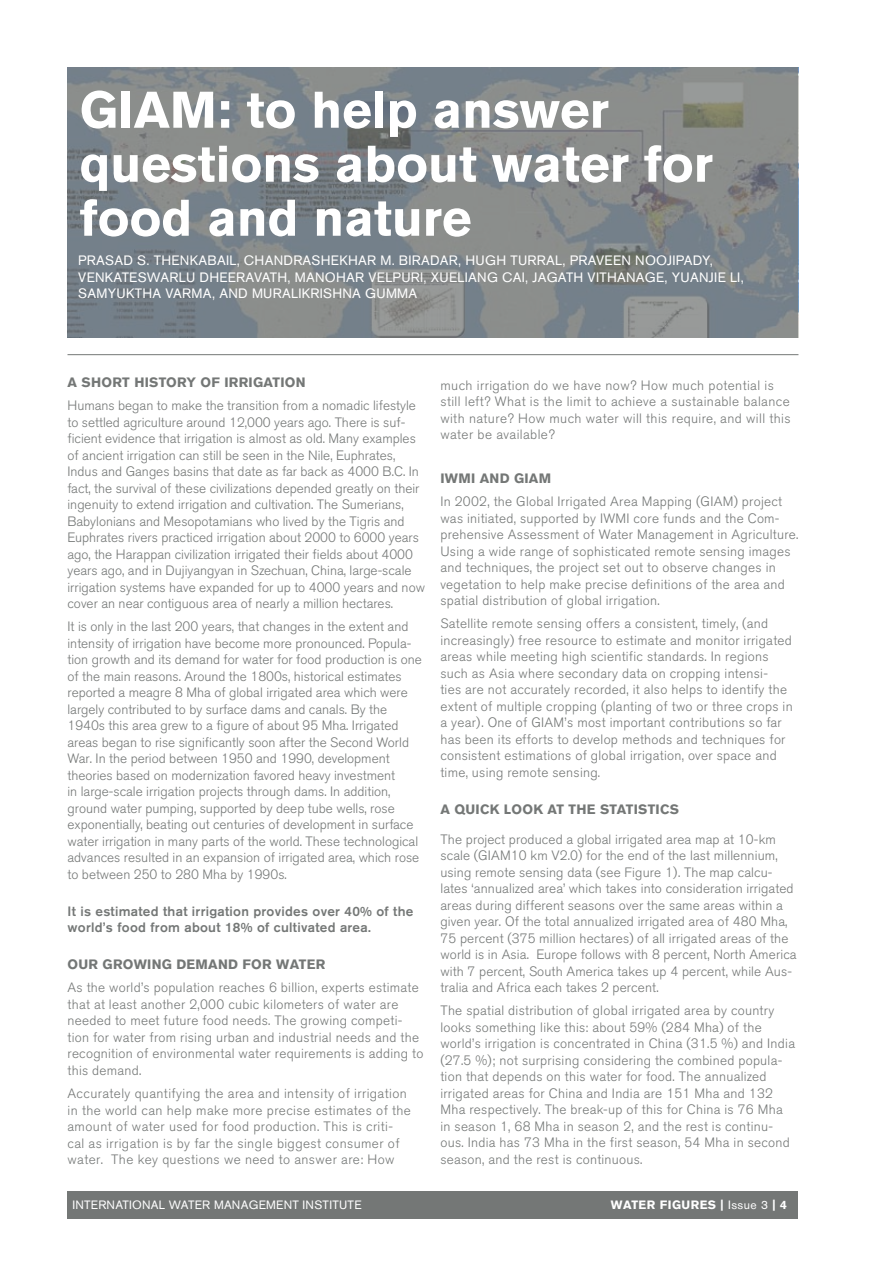
<style>
.page{position:relative;width:893px;height:1263px;background:#fff}
.page>*{position:absolute;margin:0;border:0;box-sizing:border-box;transform-origin:0 0}
.t1{font:700 51px/54px "Akzidenz Grotesk BQ";color:#fff}
.t2{font:300 13.5px/16.5px "Akzidenz Grotesk BQ";letter-spacing:.01em;color:#747776}
.t3{font:300 13.5px/16.5px "Akzidenz Grotesk BQ";letter-spacing:.03em;color:#747776}
.t4{font:13.5px "Akzidenz Grotesk BQ";letter-spacing:.02em;color:#fff}
.t5{font:500 13.5px/16.5px "Akzidenz Grotesk BQ";letter-spacing:.02em;color:#747776}
.t6{font:700 13.5px "Akzidenz Grotesk BQ";letter-spacing:.02em;color:#747776}
.t7{font:12px "Akzidenz Grotesk BQ";letter-spacing:.02em;color:#fff}
.t8{font:700 12px "Akzidenz Grotesk BQ";letter-spacing:.04em;color:#fff}
.s1{font-weight:400}
</style>
<div class="page">
<svg style="left:68px;top:68px;width:730px;height:270px;background:#7f8588"></svg>
<div style="left:68px;top:1191px;width:730px;height:27px;background:#747776"></div>
<hr style="left:68px;top:354px;width:730px;height:1px;background:#747776">
<h1 class="t1" style="left:80px;top:83px;width:635px">GIAM: to help answer questions about water for food and nature</h1>
<p class="t4" style="left:78px;top:253px;width:19px">PRASAD</p>
<p class="t4" style="left:137px;top:253px;width:34px">S. THENKABAIL</p>
<p class="t4" style="left:237px;top:253px;width:29px">, CHANDRASHEKHAR</p>
<p class="t4" style="left:380px;top:253px;width:38px">M. BIRADAR</p>
<p class="t4" style="left:458px;top:253px;width:28px">, HUGH</p>
<p class="t4" style="left:510px;top:253px;width:18px">TURRAL</p>
<p class="t4" style="left:562px;top:253px;width:26px">, PRAVEEN</p>
<p class="t4" style="left:635px;top:253px;width:46px">NOOJIPADY</p>
<p class="t4" style="left:710px;top:253px;width:5px">,</p>
<p class="t4" style="left:78px;top:269px;width:19px">VENKATESWARLU</p>
<p class="t4" style="left:200px;top:269px;width:20px">DHEERAVATH</p>
<p class="t4" style="left:288px;top:269px;width:30px">, MANOHAR</p>
<p class="t4" style="left:368px;top:269px;width:17px">VELPURI</p>
<p class="t4" style="left:424px;top:269px;width:26px">, XUELIANG</p>
<p class="t4" style="left:502px;top:269px;width:40px">CAI , JAGATH</p>
<p class="t4" style="left:588px;top:269px;width:18px">VITHANAGE</p>
<p class="t4" style="left:665px;top:269px;width:26px">, YUAN</p>
<p class="t4" style="left:709px;top:269px;width:36px">JIE LI,</p>
<p class="t4" style="left:78px;top:285px;width:20px">SAMYUKTHA</p>
<p class="t4" style="left:165px;top:285px;width:19px">VARMA</p>
<p class="t4" style="left:212px;top:285px;width:18px">, AND</p>
<p class="t4" style="left:252px;top:285px;width:21px">MURALIKRISHNA</p>
<p class="t4" style="left:365px;top:285px;width:23px">GUMMA</p>
<p class="t6" style="left:68px;top:374px;width:240px">A SHORT HISTORY OF IRRIGATION</p>
<p class="t2" style="left:68px;top:397px;width:359px">Humans began to make the transition from a nomadic lifestyle to settled agriculture around 12,000 years ago. There is suf&shy;ficient evidence that irrigation is almost as old. Many examples of ancient irrigation can still be seen in the Nile, Euphrates, Indus and Ganges basins that date as far back as 4000 B.C. In fact, the survival of these civilizations depended greatly on their ingenuity to extend irrigation and cultivation. The Sumerians, Babylonians and Mesopotamians who lived by the Tigris and Euphrates rivers practiced irrigation about 2000 to 6000 years ago, the Harappan civilization irrigated their fields about 4000 years ago, and in Dujiyangyan in Szechuan, China, large-scale irrigation systems have expanded for up to 4000 years and now cover an near contiguous area of nearly a million hectares.</p>
<p class="t2" style="left:68px;top:619px;width:356px">It is only in the last 200 years, that changes in the extent and intensity of irrigation have become more pronounced. Popula&shy;tion growth and its demand for water for food production is one of the main reasons. Around the 1800s, historical estimates reported a meagre 8 Mha of global irrigated area which were largely contributed to by surface dams and canals. By the 1940s this area grew to a figure of about 95 Mha. Irrigated areas began to rise significantly soon after the Second World War. In the period between 1950 and 1990, development theories based on modernization favored heavy investment<br>in large-scale irrigation projects through dams. In addition, ground water pumping, supported by deep tube wells, rose exponentially, beating out centuries of development in surface water irrigation in many parts of the world. These technological advances resulted in an expansion of irrigated area, which rose to between 250 to 280 Mha by 1990s.</p>
<p class="t5" style="left:68px;top:902px;width:347px">It is estimated that irrigation provides over 40% of the world’s food from about 18% of cultivated area.</p>
<p class="t6" style="left:68px;top:956px;width:259px">OUR GROWING DEMAND FOR WATER</p>
<p class="t2" style="left:68px;top:979px;width:357px">As the world’s population reaches 6 billion, experts estimate that at least another 2,000 cubic kilometers of water are needed to meet future food needs. The growing competi&shy;tion for water from rising urban and industrial needs and the recognition of environmental water requirements is adding to this demand.</p>
<p class="t3" style="left:68px;top:1085px;width:345px">Accurately quantifying the area and intensity of irrigation in the world can help make more precise estimates of the amount of water used for food production. This is criti&shy;cal as irrigation is by far the single biggest consumer of water. The key questions we need to answer are: How</p>
<p class="t7" style="left:72px;top:1198px;width:291px">INTERNATIONAL WATER MANAGEMENT INSTITUTE</p>
<p class="t3" style="left:440px;top:377px;width:352px">much irrigation do we have now? How much potential is still left? What is the limit to achieve a sustainable balance with nature? How much water will this require, and will this water be available?</p>
<p class="t6" style="left:440px;top:470px;width:112px">IWMI AND GIAM</p>
<p class="t2" style="left:440px;top:493px;width:360px">In 2002, the Global Irrigated Area Mapping (GIAM) project was initiated, supported by IWMI core funds and the Com&shy;prehensive Assessment of Water Management in Agriculture.<br>Using a wide range of sophisticated remote sensing images and techniques, the project set out to observe changes in vegetation to help make precise definitions of the area and spatial distribution of global irrigation.</p>
<p class="t2" style="left:440px;top:616px;width:354px">Satellite remote sensing offers a consistent, timely, (and increasingly) free resource to estimate and monitor irrigated areas while meeting high scientific standards. In regions such as Asia where secondary data on cropping intensi-<br>ties are not accurately recorded, it also helps to identify the extent of multiple cropping (planting of two or three crops in a year). One of GIAM’s most important contributions so far has been its efforts to develop methods and techniques for consistent estimations of global irrigation, over space and time, using remote sensing.</p>
<p class="t6" style="left:440px;top:801px;width:240px">A QUICK LOOK AT THE STATISTICS</p>
<p class="t2" style="left:440px;top:831px;width:358px">The project produced a global irrigated area map at 10-km scale (GIAM10 km V2.0) for the end of the last millennium, using remote sensing data (see Figure 1). The map calcu&shy;lates ‘annualized area’ which takes into consideration irrigated areas during different seasons over the same areas within a given year. Of the total annualized irrigated area of 480 Mha, 75 percent (375 million hectares) of all irrigated areas of the world is in Asia. Europe follows with 8 percent, North America with 7 percent, South America takes up 4 percent, while Aus&shy;tralia and Africa each takes 2 percent.</p>
<p class="t2" style="left:440px;top:1003px;width:356px">The spatial distribution of global irrigated area by country looks something like this: about 59% (284 Mha) of the world’s irrigation is concentrated in China (31.5 %) and India (27.5 %); not surprising considering the combined popula&shy;tion that depends on this water for food. The annualized irrigated areas for China and India are 151 Mha and 132<br>Mha respectively. The break-up of this for China is 76 Mha in season 1, 68 Mha in season 2, and the rest is continu&shy;ous. India has 73 Mha in the first season, 54 Mha in second season, and the rest is continuous.</p>
<p class="t8" style="left:611px;top:1197px;width:166px">WATER FIGURES | <span class="s1">ISSUE 3</span> |</p>
</div>
